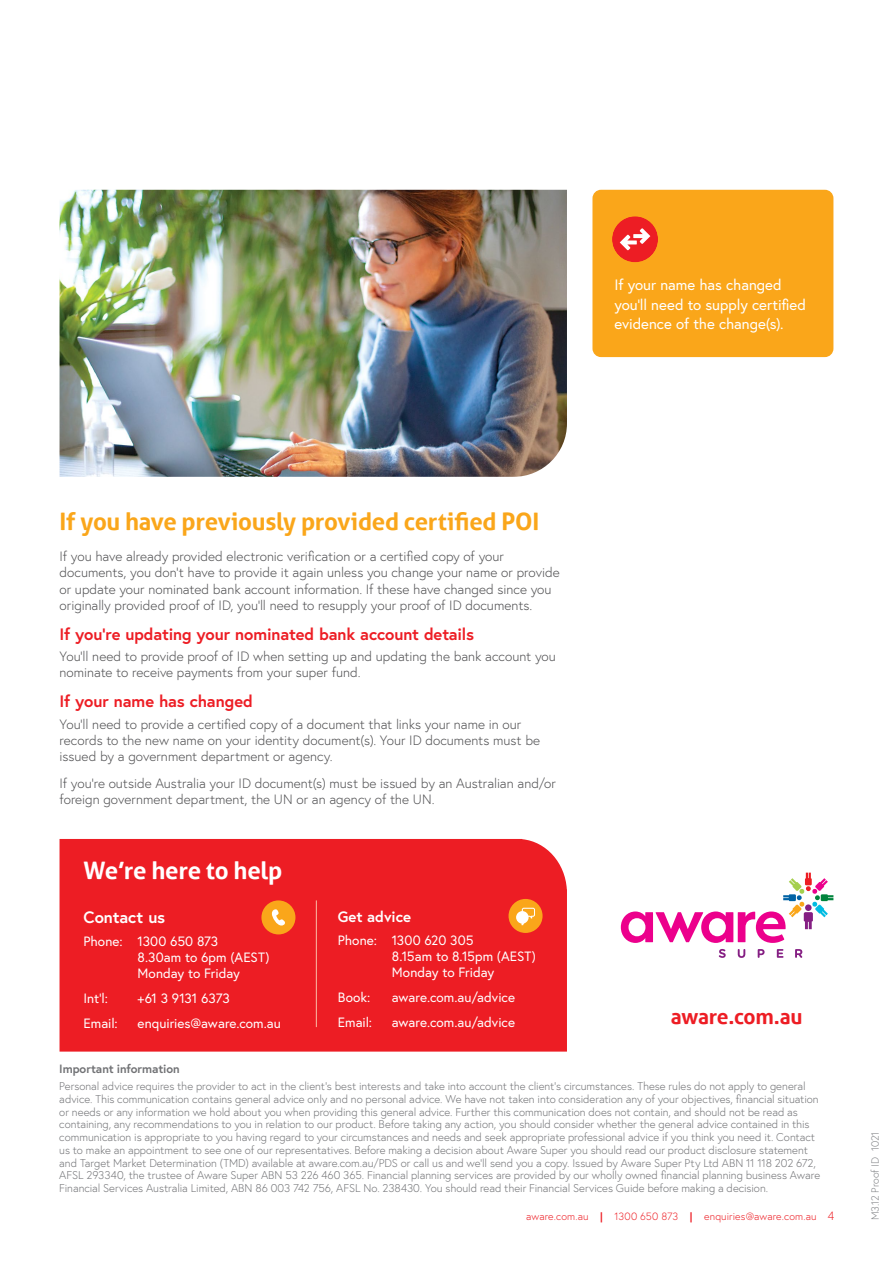
<style>
.page{position:relative;width:893px;height:1263px;background:#fff}
.page>*{position:absolute;margin:0;border:0;box-sizing:border-box;transform-origin:0 0}
.t1{font:700 24px "Aller";letter-spacing:-.015em;color:#faa61a}
.t2{font:700 24px "Aller";letter-spacing:-.015em;color:#fff}
.t3{font:700 21px "Aller";letter-spacing:-.015em;color:#ed1d24}
.t4{font:700 16.5px "Europa";letter-spacing:-.005em;color:#ed1d24}
.t5{font:700 16.5px "Europa";color:#fff}
.t6{font:15px/19.5px "Europa";color:#fff}
.t7{font:700 15px "Europa";color:#fff}
.t8{font:300 13.5px/16.2px "Europa";color:#4d4d4f}
.t9{font:13.5px/16.2px "Europa";color:#fff}
.t10{font:700 12px "Europa";letter-spacing:-.01em;color:#717275}
.t11{font:300 11.25px/12.8px "Europa";letter-spacing:-.005em;color:#717275}
.t12{font:300 10.5px "Europa";letter-spacing:.015em;color:#ed1d24}
.t13{font:300 10.5px "Europa";letter-spacing:-.005em;color:#808285}
.s1{font-weight:700}
.s2{font-size:12px}
</style>
<div class="page">
<div style="left:60px;top:839px;width:507px;height:212px;background:#ed1d24"></div>
<hr style="left:316px;top:900px;width:1px;height:127px;background:#fbbea7">
<div style="left:261px;top:900px;width:34px;height:34px;background:#faa61a;border-radius:50%"></div>
<svg style="left:272px;top:909px;width:13px;height:16px"></svg>
<div style="left:509px;top:899px;width:34px;height:34px;background:#faa61a;border-radius:50%"></div>
<svg style="left:516px;top:908px;width:19px;height:17px"></svg>
<svg style="left:719px;top:949px;width:7px;height:9px"></svg>
<svg style="left:738px;top:949px;width:7px;height:9px"></svg>
<svg style="left:758px;top:949px;width:7px;height:9px"></svg>
<svg style="left:777px;top:949px;width:6px;height:9px"></svg>
<svg style="left:795px;top:949px;width:7px;height:9px"></svg>
<svg style="left:621px;top:873px;width:212px;height:70px"></svg>
<img style="left:60px;top:190px;width:507px;height:287px">
<div style="left:592px;top:190px;width:241px;height:167px;background:#faa61a;border-radius:9px"></div>
<div style="left:612px;top:216px;width:46px;height:46px;background:#ed1d24;border-radius:50%"></div>
<svg style="left:619px;top:228px;width:32px;height:23px"></svg>
<h3 class="t6" style="left:614px;top:275px;width:193px">If your name has changed you’ll need to supply certified evidence of the change(s).</h3>
<h1 class="t1" style="left:60px;top:507px;width:481px">If you have previously provided certified POI</h1>
<p class="t8" style="left:60px;top:548px;width:502px">If you have already provided electronic verification or a certified copy of your documents, you don’t have to provide it again unless you change your name or provide or update your nominated bank account information. If these have changed since you originally provided proof of ID, you’ll need to resupply your proof of ID documents.</p>
<h3 class="t4" style="left:60px;top:623px;width:416px">If you’re updating your nominated bank account details</h3>
<p class="t8" style="left:60px;top:648px;width:498px">You’ll need to provide proof of ID when setting up and updating the bank account you nominate to receive payments from your super fund.</p>
<h3 class="t4" style="left:60px;top:690px;width:195px">If your name has changed</h3>
<p class="t8" style="left:60px;top:715px;width:482px">You’ll need to provide a certified copy of a document that links your name in our records to the new name on your identity document(s). Your ID documents must be issued by a government department or agency.</p>
<p class="t8" style="left:60px;top:775px;width:498px">If you’re outside Australia your ID document(s) must be issued by an Australian and/or foreign government department, the UN or an agency of the UN.</p>
<h1 class="t2" style="left:84px;top:856px;width:200px">We’re here to help</h1>
<h3 class="t5" style="left:84px;top:906px;width:83px">Contact us</h3>
<p class="t9" style="left:138px;top:933px;width:133px;text-indent:-54px">Phone: 1300 650 873<br>8.30am to 6pm (AEST)<br>Monday to Friday</p>
<p class="t9" style="left:84px;top:990px;width:26px">Int’l:</p>
<p class="t9" style="left:138px;top:990px;width:94px">+61 3 9131 6373</p>
<p class="t9" style="left:84px;top:1014px;width:36px">Email:</p>
<p class="t9" style="left:138px;top:1014px;width:145px">enquiries@aware.com.au</p>
<h3 class="t7" style="left:338px;top:907px;width:75px">Get advice</h3>
<p class="t9" style="left:392px;top:932px;width:146px;text-indent:-54px">Phone: 1300 620 305<br>8.15am to 8.15pm (AEST)<br>Monday to Friday</p>
<p class="t9" style="left:338px;top:989px;width:34px">Book:</p>
<p class="t9" style="left:392px;top:989px;width:125px">aware.com.au/advice</p>
<p class="t9" style="left:338px;top:1013px;width:36px">Email:</p>
<p class="t9" style="left:392px;top:1013px;width:125px">aware.com.au/advice</p>
<h2 class="t3" style="left:671px;top:1004px;width:133px">aware.com.au</h2>
<p class="t10" style="left:59px;top:1061px;width:122px">Important information</p>
<p class="t11" style="left:59px;top:1080px;width:762px">Personal advice requires the provider to act in the client’s best interests and take into account the client’s circumstances. These rules do not apply to general advice. This communication contains general advice only and no personal advice. We have not taken into consideration any of your objectives, financial situation or needs or any information we hold about you when providing this general advice. Further this communication does not contain, and should not be read as containing, any recommendations to you in relation to our product. Before taking any action, you should consider whether the general advice contained in this communication is appropriate to you having regard to your circumstances and needs and seek appropriate professional advice if you think you need it. Contact us to make an appointment to see one of our representatives. Before making a decision about Aware Super you should read our product disclosure statement and Target Market Determination (TMD) available at aware.com.au/PDS or call us and we’ll send you a copy. Issued by Aware Super Pty Ltd ABN 11 118 202 672, AFSL 293340, the trustee of Aware Super ABN 53 226 460 365. Financial planning services are provided by our wholly owned financial planning business Aware Financial Services Australia Limited, ABN 86 003 742 756, AFSL No. 238430. You should read their Financial Services Guide before making a decision.</p>
<p class="t12" style="left:526px;top:1210px;width:310px">aware.com.au <span class="s1">|</span> 1300 650 873 <span class="s1">|</span> enquiries@aware.com.au <span class="s2">4</span></p>
<p class="t13" style="left:869px;top:1220px;width:90px;rotate:-90deg">M3.12 Proof ID 1021</p>
</div>
